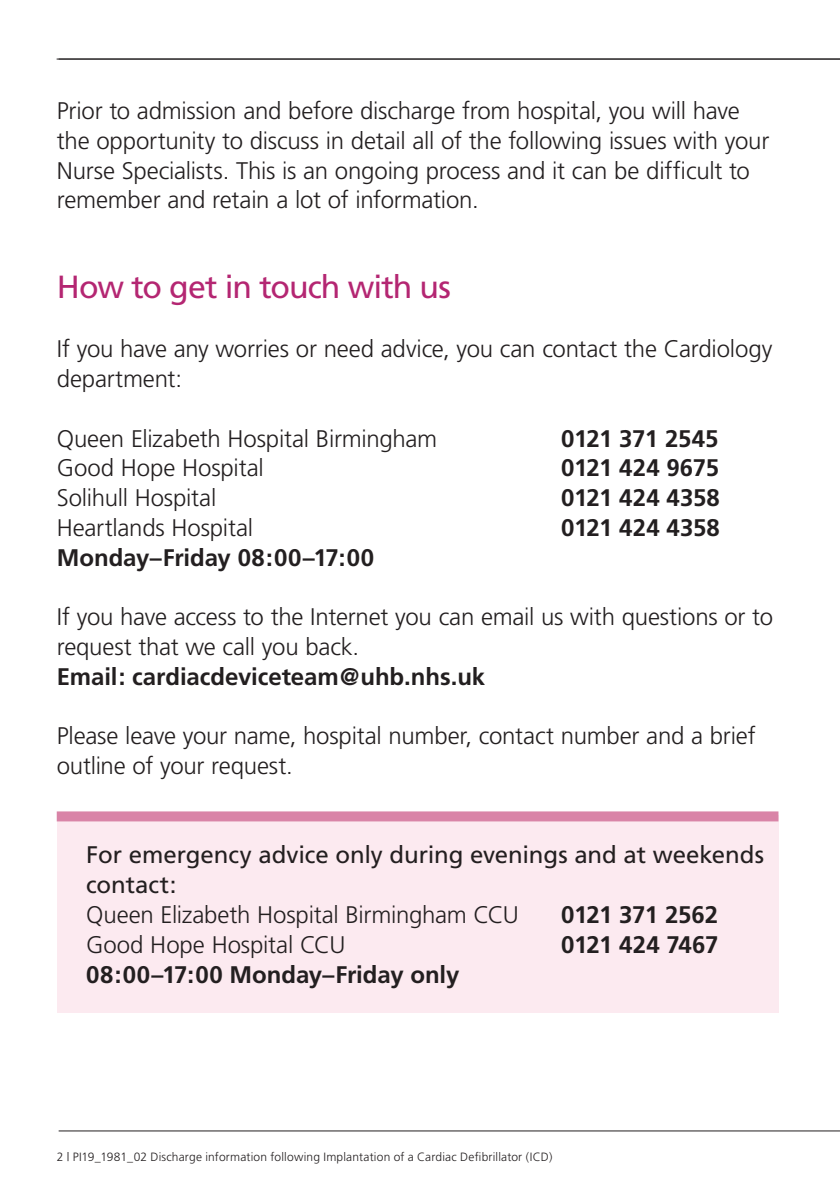
<style>
.page{position:relative;width:840px;height:1191px;background:#fff}
.page>*{position:absolute;margin:0;border:0;box-sizing:border-box;transform-origin:0 0}
.t1{font:32px "Frutiger";letter-spacing:-.03em;color:#b42672}
.t2{font:300 24px/29.8px "Frutiger";letter-spacing:-.01em;color:#231f20}
.t3{font:700 24px "Frutiger";letter-spacing:-.005em;color:#231f20}
.t4{font:24px/29.8px "Frutiger";letter-spacing:-.005em;color:#231f20}
.t5{font:300 12px "Frutiger";letter-spacing:.015em;color:#231f20}
</style>
<div class="page">
<hr style="left:59px;top:1130px;width:780px;height:1px;background:#231f20">
<div style="left:57px;top:815px;width:721px;height:197px;background:#fceaf0"></div>
<div style="left:57px;top:811px;width:721px;height:10px;background:#d984a7"></div>
<hr style="left:57px;top:59px;width:782px;height:1px;background:#231f20">
<p class="t2" style="left:57px;top:96px;width:713px">Prior to admission and before discharge from hospital, you will have the opportunity to discuss in detail all of the following issues with your Nurse Specialists. This is an ongoing process and it can be difficult to remember and retain a lot of information.</p>
<h1 class="t1" style="left:57px;top:268px;width:395px">How to get in touch with us</h1>
<p class="t2" style="left:57px;top:334px;width:716px">If you have any worries or need advice, you can contact the Cardiology department:</p>
<p class="t2" style="left:57px;top:423px;width:382px">Queen Elizabeth Hospital Birmingham</p>
<p class="t3" style="left:561px;top:424px;width:159px">0121 371 2545</p>
<p class="t2" style="left:57px;top:453px;width:208px">Good Hope Hospital</p>
<p class="t3" style="left:561px;top:454px;width:159px">0121 424 9675</p>
<p class="t2" style="left:57px;top:483px;width:161px">Solihull Hospital</p>
<p class="t3" style="left:561px;top:484px;width:160px">0121 424 4358</p>
<p class="t2" style="left:57px;top:513px;width:198px">Heartlands Hospital</p>
<p class="t3" style="left:561px;top:513px;width:160px">0121 424 4358</p>
<p class="t3" style="left:57px;top:543px;width:319px">Monday–Friday 08:00–17:00</p>
<p class="t2" style="left:57px;top:602px;width:717px">If you have access to the Internet you can email us with questions or to request that we call you back.</p>
<p class="t3" style="left:57px;top:662px;width:430px">Email: cardiacdeviceteam@uhb.nhs.uk</p>
<p class="t2" style="left:57px;top:721px;width:700px">Please leave your name, hospital number, contact number and a brief outline of your request.</p>
<p class="t4" style="left:86px;top:840px;width:678px">For emergency advice only during evenings and at weekends contact:</p>
<p class="t2" style="left:86px;top:899px;width:434px">Queen Elizabeth Hospital Birmingham CCU</p>
<p class="t3" style="left:561px;top:900px;width:158px">0121 371 2562</p>
<p class="t2" style="left:86px;top:929px;width:260px">Good Hope Hospital CCU</p>
<p class="t3" style="left:561px;top:930px;width:158px">0121 424 7467</p>
<p class="t3" style="left:86px;top:960px;width:374px">08:00–17:00 Monday–Friday only</p>
<p class="t5" style="left:57px;top:1150px;width:450px">2 | PI19_1981_02 Discharge information following Implantation of a Cardiac Defibri llator</p>
<p class="t5" style="left:529px;top:1150px;width:24px">(IC D</p>
</div>
